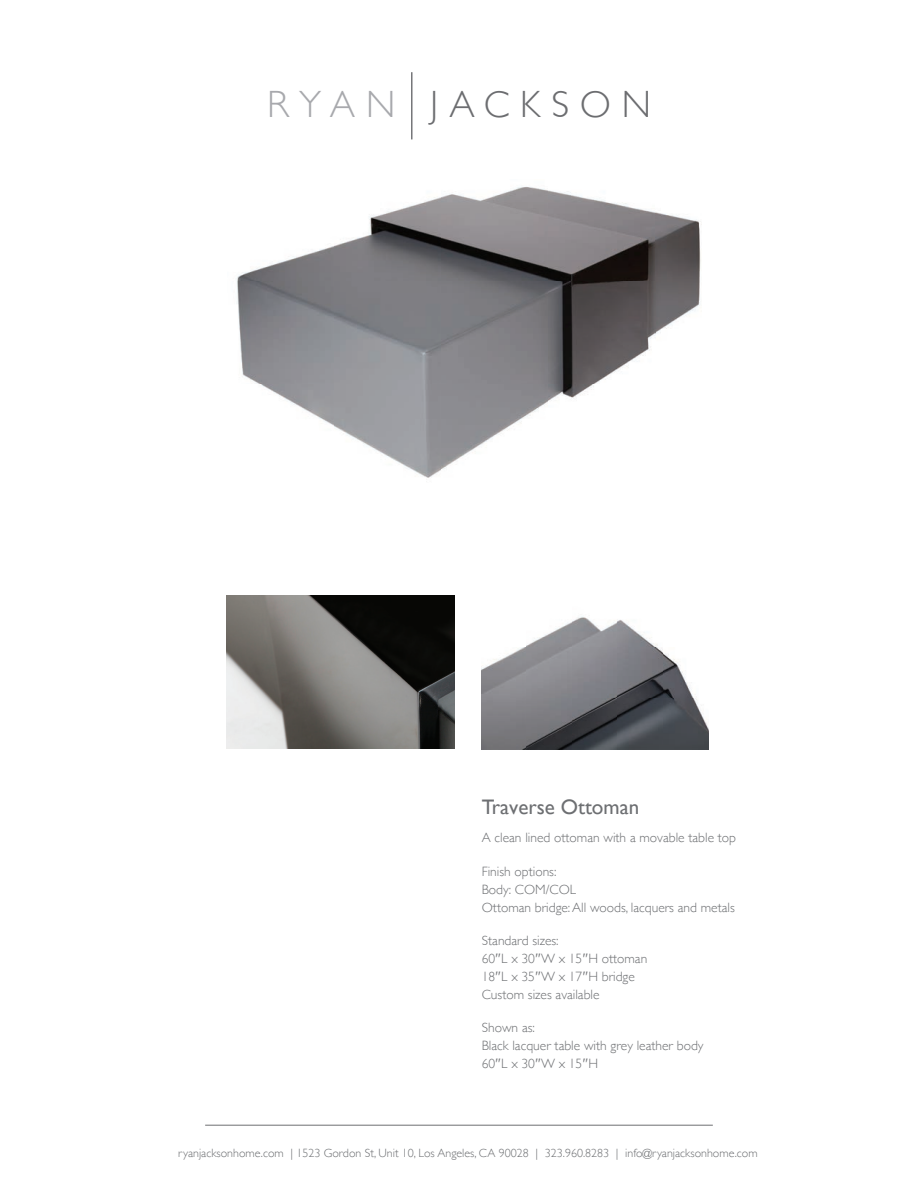
<style>
.page{position:relative;width:918px;height:1188px;background:#fff}
.page>*{position:absolute;margin:0;border:0;box-sizing:border-box;transform-origin:0 0}
.t1{font:300 37.95px "Gill Sans";color:#6c6d70}
.t2{font:21px "Gill Sans";color:#6d6f72}
.t3{font:300 13.5px/18px "Gill Sans";color:#6d6f72}
.t4{font:300 12px "Gill Sans";color:#6d6f72}
.s1{color:#a8a9ad}
.s2{font-family:"Gotham";font-weight:400}
</style>
<div class="page">
<hr style="left:411px;top:72px;width:1px;height:67px;background:#6c6d70">
<img style="left:237px;top:186px;width:465px;height:292px">
<img style="left:227px;top:595px;width:227px;height:153px">
<hr style="left:205px;top:1125px;width:508px;height:1px;background:#6d6f72">
<img style="left:482px;top:616px;width:227px;height:133px">
<h1 class="t1" style="left:267px;top:75px;width:385px"><span class="s1">R Y A N</span> J A C K S O N</h1>
<h2 class="t2" style="left:482px;top:795px;width:159px">Traverse Ottoman</h2>
<p class="t3" style="left:482px;top:828px;width:256px">A clean lined ottoman with a movable table top</p>
<p class="t3" style="left:482px;top:862px;width:255px">Finish options:<br>Body: COM/COL<br>Ottoman bridge: All woods, lacquers and metals</p>
<p class="t3" style="left:482px;top:931px;width:167px">Standard sizes:<br>60<span class="s2">"</span>L x 30<span class="s2">"</span>W x 15<span class="s2">"</span>H ottoman<br>18<span class="s2">"</span>L x 35<span class="s2">"</span>W x 17<span class="s2">"</span>H bridge<br>Custom sizes available</p>
<p class="t3" style="left:482px;top:1018px;width:223px">Shown as:<br>Black lacquer table with grey leather body<br>60<span class="s2">"</span>L x 30<span class="s2">"</span>W x 15<span class="s2">"</span>H</p>
<p class="t4" style="left:178px;top:1143px;width:581px">ryanjacksonhome.com | 1523 Gordon St, Unit 10, Los Angeles, CA 90028 | 323.960.8283 | info@ryanjacksonhome.com</p>
</div>
